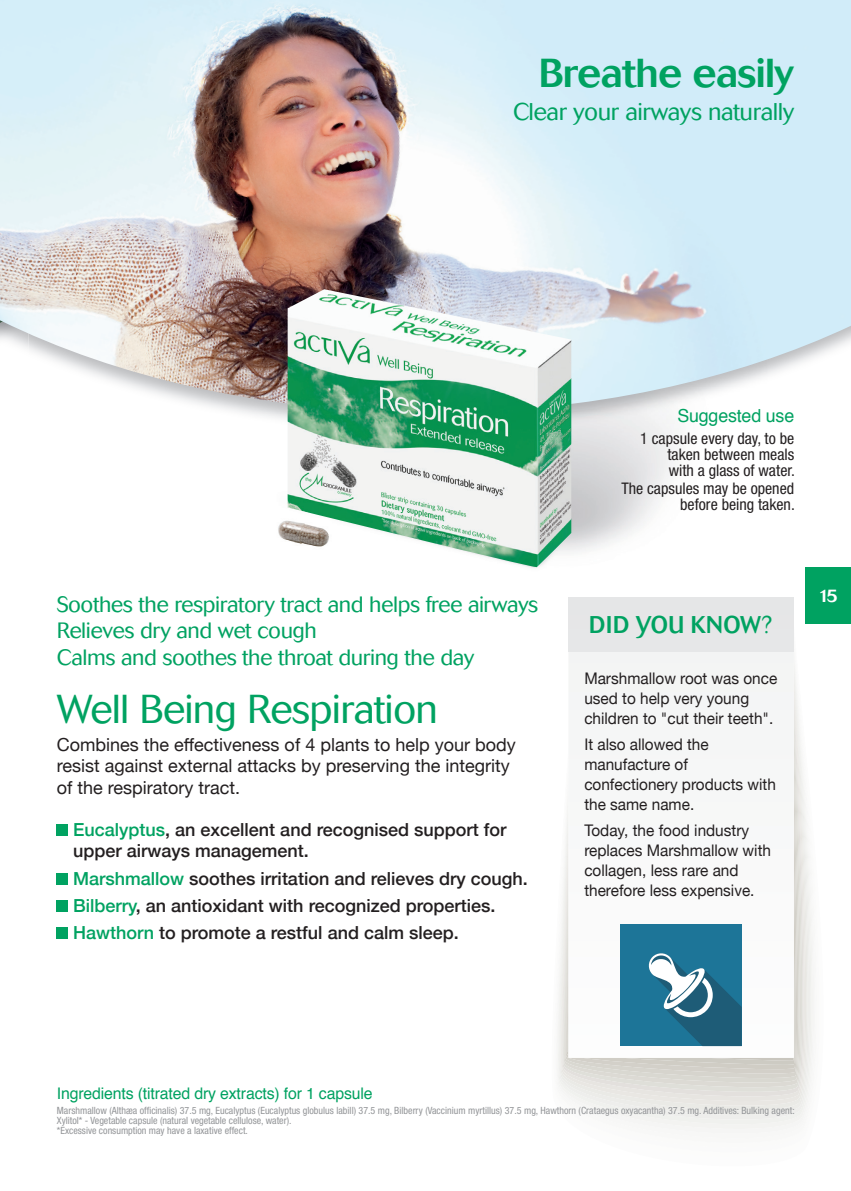
<style>
.page{position:relative;width:851px;height:1191px;background:#fff}
.page>*{position:absolute;margin:0;border:0;box-sizing:border-box;transform-origin:0 0}
.t1{font:300 40px "Cosmos";letter-spacing:-.02em;color:#00a261}
.t2{font:500 40px "Cosmos";letter-spacing:-.02em;color:#00a261}
.t3{font:300 24px "Cosmos";letter-spacing:-.02em;color:#00a261}
.t4{font:500 24px "Cosmos";letter-spacing:.02em;color:#00a261;scale:.93 1}
.t5{font:300 22px/26.4px "Cosmos";letter-spacing:-.02em;color:#00a261}
.t6{font:500 18px/27.2px "Helvetica Neue";color:#231f20}
.t7{font:18px/21.6px "Helvetica Neue";color:#231f20}
.t8{font:18px "Helvetica";letter-spacing:-.01em;color:#00a261}
.t9{font:500 18px "Cosmos";color:#fff}
.t10{font:16px/20px "Helvetica Neue";color:#231f20;scale:.96 1}
.t11{font:condensed 16px/16px "Helvetica Neue";color:#231f20;text-align:justify}
.t12{font:16px "Helvetica";letter-spacing:-.01em;color:#00a261}
.t13{font:condensed 10px/10px "Helvetica Neue";color:#939598}
.s1{color:#00a261}
.s2{font-weight:300}
</style>
<div class="page">
<svg style="left:559px;top:670px;width:249px;height:445px;fill:#f2f2f0"></svg>
<svg style="left:560px;top:675px;width:247px;height:435px;fill:#eeeeec"></svg>
<svg style="left:561px;top:689px;width:243px;height:412px;fill:#ecebe8"></svg>
<svg style="left:562px;top:699px;width:241px;height:397px;fill:#eae8e5"></svg>
<svg style="left:563px;top:710px;width:239px;height:381px;fill:#e7e6e2"></svg>
<svg style="left:564px;top:725px;width:236px;height:362px;background:#e4e2de"></svg>
<svg style="left:564px;top:744px;width:235px;height:338px;background:#e4e3de"></svg>
<svg style="left:565px;top:770px;width:233px;height:308px;background:#dfded9"></svg>
<svg style="left:566px;top:807px;width:231px;height:266px;background:#dad9d3"></svg>
<svg style="left:566px;top:860px;width:229px;height:209px;background:#d9d6d0"></svg>
<div style="left:568px;top:652px;width:225px;height:287px;background:#f6f7f7"></div>
<div style="left:568px;top:598px;width:225px;height:54px;background:#e6e6e7"></div>
<img style="left:0;top:0;width:850px;height:412px">
<div style="left:805px;top:567px;width:45px;height:57px;background:#00a261"></div>
<img style="left:277px;top:520px;width:10px;height:22px">
<img style="left:287px;top:289px;width:284px;height:278px">
<div style="left:57px;top:824px;width:11px;height:11px;background:#00a261"></div>
<div style="left:57px;top:873px;width:11px;height:11px;background:#00a261"></div>
<div style="left:57px;top:900px;width:11px;height:11px;background:#00a261"></div>
<div style="left:57px;top:927px;width:11px;height:12px;background:#00a261"></div>
<div style="left:620px;top:924px;width:121px;height:122px;background:#1d7598"></div>
<svg style="left:567px;top:939px;width:227px;height:125px"></svg>
<h1 class="t2" style="left:538px;top:50px;width:257px">Breathe easily</h1>
<h2 class="t3" style="left:513px;top:98px;width:282px">Clear your airways naturally</h2>
<h3 class="t5" style="left:57px;top:591px;width:483px">Soothes the respiratory tract and helps free airways<br>Relieves dry and wet cough<br>Calms and soothes the throat during the day</h3>
<h1 class="t1" style="left:57px;top:686px;width:383px">Well Being Respiration</h1>
<h3 class="t7" style="left:57px;top:734px;width:460px">Combines the effectiveness of 4 plants to help your body resist against external attacks by preserving the integrity of the respiratory tract.</h3>
<h3 class="t6" style="left:73px;top:817px;width:435px;line-height:21.6px"><span class="s1">Eucalyptus</span>, an excellent and recognised support for upper airways management.</h3>
<h3 class="t6" style="left:73px;top:863px;width:456px"><span class="s1">Marshmallow</span> soothes irritation and relieves dry cough.<br><span class="s1">Bilberry</span>, an antioxidant with recognized properties.<br><span class="s1">Hawthorn</span> to promote a restful and calm sleep.</h3>
<h3 class="t8" style="left:677px;top:401px;width:118px">Suggested use</h3>
<h3 class="t11" style="left:667px;top:430px;width:129px;text-indent:-27px">1 capsule every day, to be taken between meals with a glass of water.</h3>
<h3 class="t11" style="left:621px;top:480px;width:175px;text-align:right">The capsules may be opened before being taken.</h3>
<h2 class="t4" style="left:589px;top:610px;width:198px">DID YOU KNOW<span class="s2">?</span></h2>
<h3 class="t10" style="left:584px;top:669px;width:202px">Marshmallow root was once used to help very young children to "cut their teeth".</h3>
<h3 class="t10" style="left:584px;top:735px;width:201px">It also allowed the manufacture of confectionery products with the same name.</h3>
<h3 class="t10" style="left:584px;top:821px;width:196px">Today, the food industry replaces Marshmallow with collagen, less rare and therefore less expensive.</h3>
<h3 class="t9" style="left:818px;top:586px;width:22px">15</h3>
<h3 class="t12" style="left:57px;top:1080px;width:317px">Ingredients (titrated dry extracts) for 1 capsule</h3>
<p class="t13" style="left:57px;top:1105px;width:739px">Marshmallow (Althæa officinalis) 37.5 mg, Eucalyptus (Eucalyptus globulus labill) 37.5 mg, Bilberry (Vaccinium myrtillus) 37.5 mg, Hawthorn (Crataegus oxyacantha) 37.5 mg. Additives: Bulking agent:<br>Xylitol* - Vegetable capsule (natural vegetable cellulose, water).<br>*Excessive consumption may have a laxative effect.</p>
</div>
